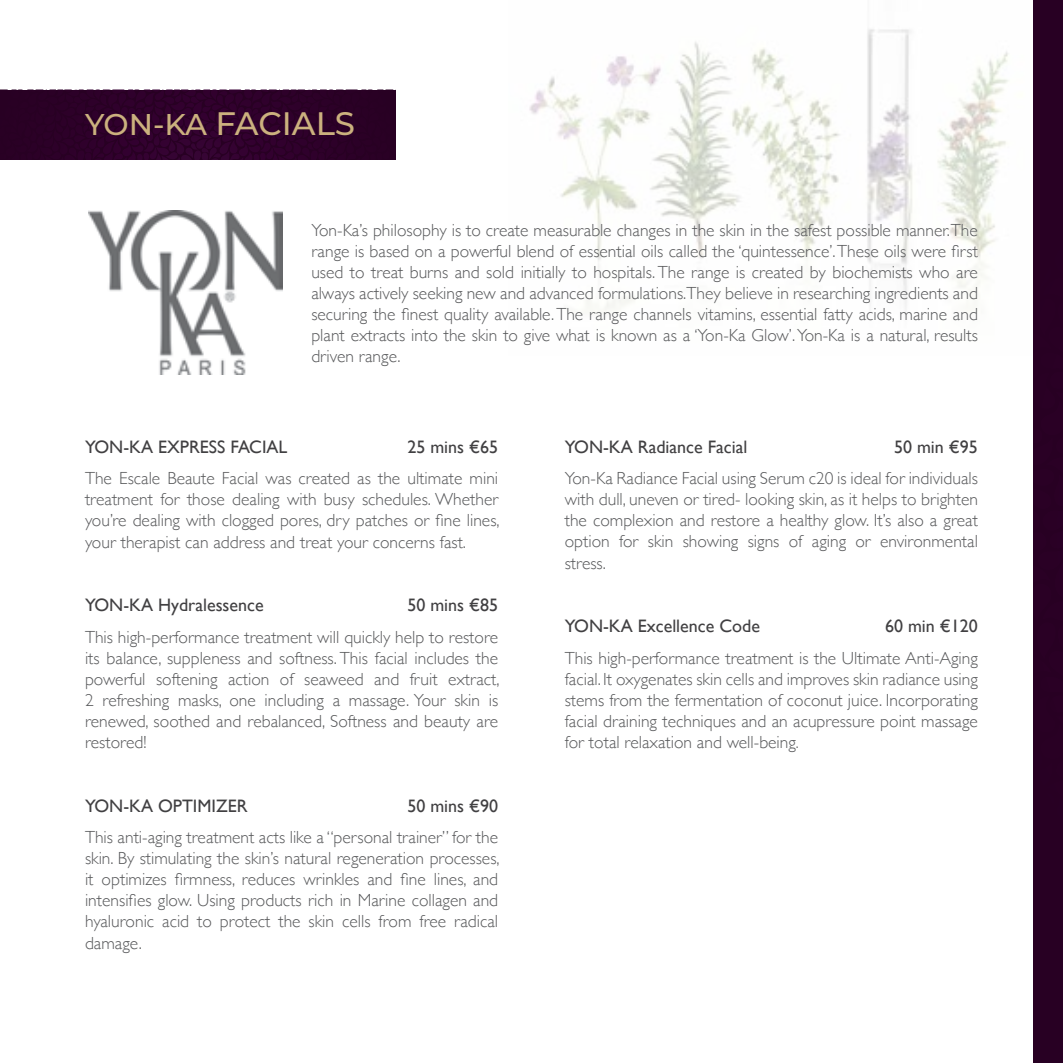
<style>
.page{position:relative;width:1063px;height:1063px;background:#fff}
.page>*{position:absolute;margin:0;border:0;box-sizing:border-box;transform-origin:0 0}
.t1{font:500 32.5px "Montserrat";letter-spacing:-.005em;color:#cbb17e}
.t2{font:18px "Gill Sans";color:#414042}
.t3{font:300 17.5px/21.2px "Gill Sans";color:#58595b;text-align:justify}
.s1{font-size:30px}
.s2{font-size:16.25px}
</style>
<div class="page">
<img style="left:529px;top:29px;width:479px;height:284px">
<div style="left:1033px;top:0;width:30px;height:1063px;background:#280023"></div>
<div style="left:0;top:90px;width:395px;height:69px;background:#280023"></div>
<img style="left:89px;top:211px;width:194px;height:163px">
<h1 class="t1" style="left:85px;top:100px;width:272px"><span class="s1">YON-KA</span> FACIALS</h1>
<p class="t3" style="left:311px;top:219px;width:668px">Yon-Ka’s philosophy is to create measurable changes in the skin in the safest possible manner. The range is based on a powerful blend of essential oils called the ‘quintessence’. These oils were first used to treat burns and sold initially to hospitals. The range is created by biochemists who are always actively seeking new and advanced formulations.They believe in researching ingredients and securing the finest quality available. The range channels vitamins, essential fatty acids, marine and plant extracts into the skin to give what is known as a ‘Yon-Ka Glow’. Yon-Ka is a natural, results driven range.</p>
<p class="t2" style="left:85px;top:436px;width:204px">YON-KA EXPRESS FACIAL</p>
<p class="t2" style="left:407px;top:436px;width:92px">25 mins €65</p>
<p class="t3" style="left:85px;top:467px;width:416px">The Escale Beaute Facial was created as the ultimate mini treatment for those dealing with busy schedules. Whether you’re dealing with clogged pores, dry patches or fine lines, your therapist can address and treat your concerns fast.</p>
<p class="t2" style="left:85px;top:595px;width:180px">YON-KA Hydralessence</p>
<p class="t2" style="left:407px;top:595px;width:92px">50 mins €85</p>
<p class="t3" style="left:85px;top:625px;width:416px">This high-performance treatment will quickly help to restore its balance, suppleness and softness. This facial includes the powerful softening action of seaweed and fruit extract, 2 refreshing masks, one including a massage. Your skin is renewed, soothed and rebalanced, Softness and beauty are restored!</p>
<p class="t2" style="left:85px;top:795px;width:164px">YON-KA OPTIMIZER</p>
<p class="t2" style="left:407px;top:795px;width:92px">50 mins €90</p>
<p class="t3" style="left:85px;top:826px;width:416px">This anti-aging treatment acts like a “personal trainer” for the skin. By stimulating the skin’s natural regeneration processes, it optimizes firmness, reduces wrinkles and fine lines, and intensifies glow. Using products rich in Marine collagen and hyaluronic acid to protect the skin cells from free radical damage.</p>
<p class="t2" style="left:565px;top:436px;width:184px">YON-KA Radiance Facial</p>
<p class="t2" style="left:894px;top:436px;width:85px">50 min €95</p>
<p class="t3" style="left:565px;top:467px;width:415px">Yon-Ka Radiance Facial using Serum c20 is ideal for individuals with dull, uneven or tired- looking skin, as it helps to brighten the complexion and restore a healthy glow. It’s also a great option for skin showing signs of aging or environmental stress.</p>
<p class="t2" style="left:565px;top:616px;width:197px">YON-KA Excellence Code</p>
<p class="t2" style="left:885px;top:616px;width:94px">60 min €120</p>
<p class="t3" style="left:565px;top:647px;width:415px">This high-performance treatment is the Ultimate Anti-Aging facial. It oxygenates skin cells and improves skin radiance using stems from the fermentation of coconut juice. Incorporating facial draining techniques and an acupressure point massage for total relaxation and well-being<span class="s2">.</span></p>
</div>
